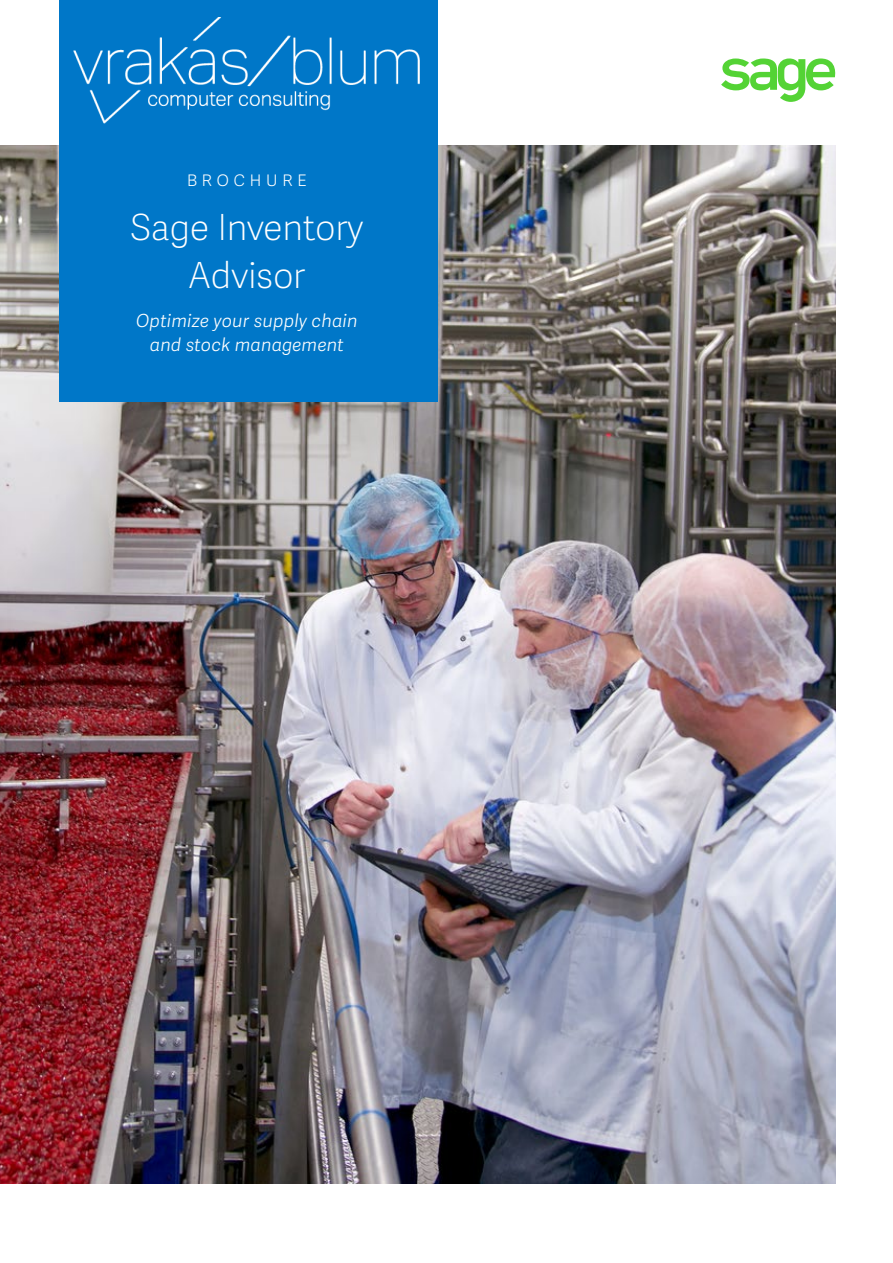
<style>
.page{position:relative;width:893px;height:1263px;background:#fff}
.page>*{position:absolute;margin:0;border:0;box-sizing:border-box;transform-origin:0 0}
.t1{font:36px/48px "Adelle Sans SAGE Th";letter-spacing:-.01em;color:#fff;text-align:center}
.t2{font:21px "Adelle Sans SAGE Th";letter-spacing:.2em;color:#fff}
.t3{font:italic 18px/24px "Adelle Sans SAGE Lt";letter-spacing:.01em;color:#fff;text-align:center}
</style>
<div class="page">
<svg style="left:721px;top:58px;width:115px;height:44px"></svg>
<img style="left:0;top:146px;width:835px;height:1038px">
<div style="left:59px;top:0;width:378px;height:402px;background:#0077c8"></div>
<img style="left:73px;top:17px;width:347px;height:107px">
<p class="t2" style="left:187px;top:164px;width:122px">BROCHURE</p>
<h1 class="t1" style="left:130px;top:202px;width:235px">Sage Inventory<br>Advisor</h1>
<p class="t3" style="left:136px;top:308px;width:223px">Optimize your supply chain and stock management</p>
</div>
